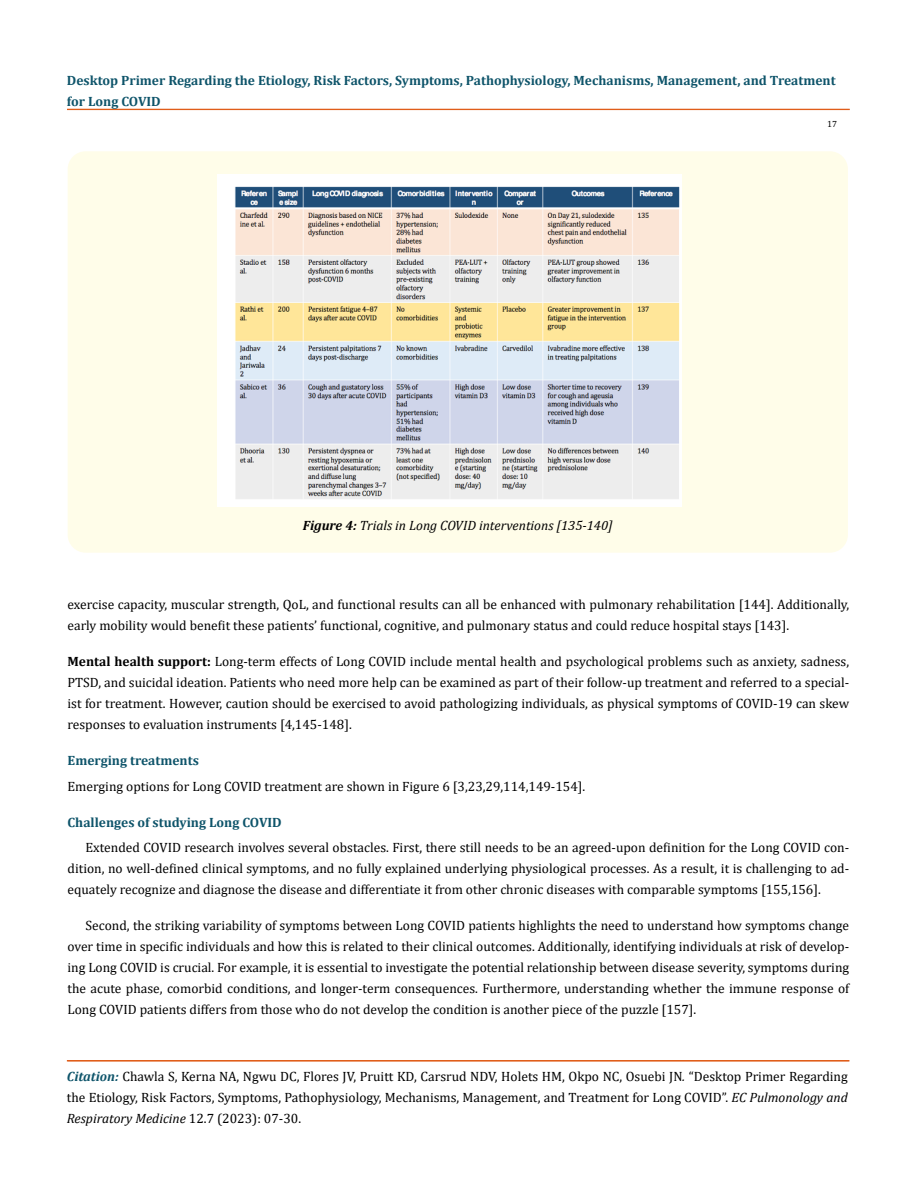
<style>
.page{position:relative;width:917px;height:1188px;background:#fff}
.page>*{position:absolute;margin:0;border:0;box-sizing:border-box;transform-origin:0 0}
.t1{font:13.5px/21px "Cambria";color:#000;text-align:justify}
.t2{font:700 13.5px/21px "Cambria";color:#0e546a}
.t3{font:italic 13.5px "Cambria";color:#000}
.t4{font:9px "Cambria";color:#000}
.s1{font-weight:700}
.s2{font-weight:700;font-style:italic;color:#0e546a}
.s3{font-style:italic}
</style>
<div class="page">
<div style="left:67px;top:109px;width:782px;height:1px;border:1px solid #e05d1a"></div>
<hr style="left:67px;top:1061px;width:782px;height:1px;background:#e05d1a">
<div style="left:67px;top:1060px;width:782px;height:1px;border:1px solid #e05d1a"></div>
<div style="left:68px;top:151px;width:779px;height:402px;background:#fffde9;border-radius:18px"></div>
<img style="left:218px;top:175px;width:463px;height:331px">
<p class="t2" style="left:67px;top:69px;width:770px">Desktop Primer Regarding the Etiology, Risk Factors, Symptoms, Pathophysiology, Mechanisms, Management, and Treatment for Long COVID</p>
<p class="t4" style="left:827px;top:118px;width:11px">17</p>
<p class="t3" style="left:303px;top:516px;width:311px"><span class="s1">Figure 4:</span> Trials in Long COVID interventions [135-140]</p>
<p class="t1" style="left:68px;top:594px;width:783px">exercise capacity, muscular strength, QoL, and functional results can all be enhanced with pulmonary rehabilitation [144]. Additionally, early mobility would benefit these patients’ functional, cognitive, and pulmonary status and could reduce hospital stays [143].</p>
<p class="t1" style="left:68px;top:651px;width:783px"><span class="s1">Mental health support:</span> Long-term effects of Long COVID include mental health and psychological problems such as anxiety, sadness, PTSD, and suicidal ideation. Patients who need more help can be examined as part of their follow-up treatment and referred to a special&shy;ist for treatment. However, caution should be exercised to avoid pathologizing individuals, as physical symptoms of COVID-19 can skew responses to evaluation instruments [4,145-148].</p>
<p class="t2" style="left:68px;top:750px;width:133px">Emerging treatments</p>
<p class="t1" style="left:68px;top:776px;width:519px">Emerging options for Long COVID treatment are shown in Figure 6 [3,23,29,114,149-154].</p>
<p class="t2" style="left:68px;top:811px;width:216px">Challenges of studying Long COVID</p>
<p class="t1" style="left:68px;top:837px;width:783px;text-indent:18px">Extended COVID research involves several obstacles. First, there still needs to be an agreed-upon definition for the Long COVID con&shy;dition, no well-defined clinical symptoms, and no fully explained underlying physiological processes. As a result, it is challenging to ad&shy;equately recognize and diagnose the disease and differentiate it from other chronic diseases with comparable symptoms [155,156].</p>
<p class="t1" style="left:68px;top:915px;width:783px;text-indent:18px">Second, the striking variability of symptoms between Long COVID patients highlights the need to understand how symptoms change over time in specific individuals and how this is related to their clinical outcomes. Additionally, identifying individuals at risk of develop&shy;ing Long COVID is crucial. For example, it is essential to investigate the potential relationship between disease severity, symptoms during the acute phase, comorbid conditions, and longer-term consequences. Furthermore, understanding whether the immune response of Long COVID patients differs from those who do not develop the condition is another piece of the puzzle [157].</p>
<p class="t1" style="left:67px;top:1066px;width:782px"><span class="s2">Citation:</span> Chawla S, Kerna NA, Ngwu DC, Flores JV, Pruitt KD, Carsrud NDV, Holets HM, Okpo NC, Osuebi JN<span class="s3">.</span> “Desktop Primer Regarding the Etiology, Risk Factors, Symptoms, Pathophysiology, Mechanisms, Management, and Treatment for Long COVID”. <span class="s3">EC Pulmonology and Respiratory Medicine</span> 12.7 (2023): 07-30.</p>
</div>
